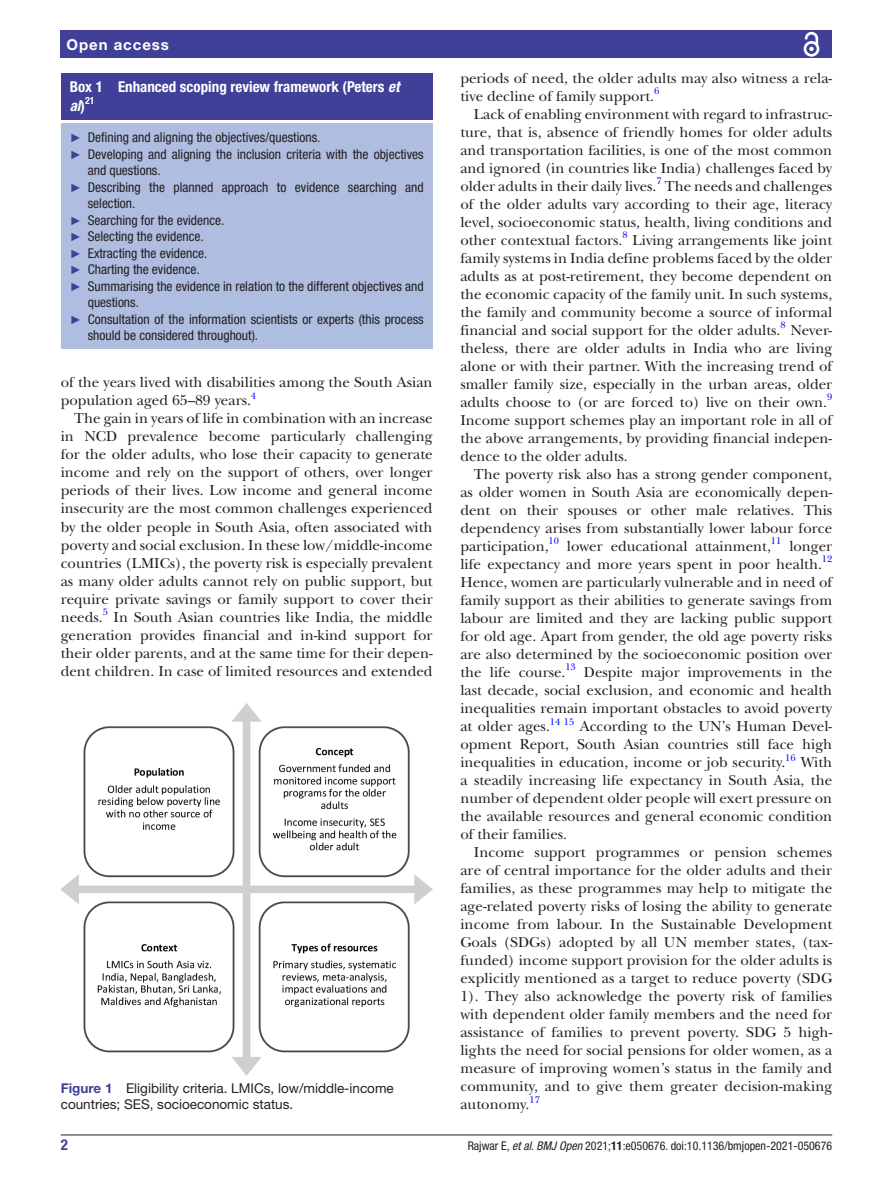
<style>
.page{position:relative;width:893px;height:1191px;background:#fff}
.page>*{position:absolute;margin:0;border:0;box-sizing:border-box;transform-origin:0 0}
.t1{font:15px/18px "New Baskerville";color:#231f20;text-align:justify}
.t2{font:700 condensed 15px/18px "Helvetica Neue LT Std";color:#fff}
.t3{font:700 15px "Helvetica Neue LT Std";letter-spacing:.065em;color:#fff}
.t4{font:700 condensed 15px "Helvetica Neue LT Std";color:#414099}
.t5{font:condensed 13.5px "Helvetica Neue LT Std";color:#231f20}
.t6{font:13.5px/16.2px "Helvetica Neue LT Std";color:#231f20}
.t7{font:condensed 12px "Helvetica Neue LT Std";color:#231f20}
.t8{font:9.9px "New Baskerville";color:#00f}
.t9{font:700 condensed 9.9px "Helvetica Neue LT Std";color:#fff}
.s1{font-style:italic}
.s2{font-family:"Arial";font-stretch:normal;font-size:12px;color:#414099}
.s3{font-weight:700;color:#414099}
.s4{font-weight:700}
</style>
<div class="page">
<hr style="left:61px;top:1134px;width:771px;height:1px;background:#231f20">
<div style="left:61px;top:31px;width:771px;height:27px;background:#414099"></div>
<svg style="left:803px;top:31px;width:17px;height:26px"></svg>
<div style="left:61px;top:73px;width:372px;height:46px;background:#414099"></div>
<div style="left:61px;top:124px;width:372px;height:225px;background:#afbde1"></div>
<img style="left:61px;top:703px;width:372px;height:372px">
<p class="t3" style="left:66px;top:35px;width:104px">Open access</p>
<p class="t2" style="left:70px;top:78px;width:331px">Box 1 Enhanced scoping review framework (Peters <span class="s1">et al</span>)</p>
<p class="t9" style="left:85px;top:94px;width:11px">21</p>
<p class="t5" style="left:70px;top:130px;width:252px"><span class="s2">►</span> Defining and aligning the objectives/questions.</p>
<p class="t5" style="left:70px;top:146px;width:355px"><span class="s2">►</span> Developing and aligning the inclusion criteria with the objectives</p>
<p class="t5" style="left:88px;top:163px;width:74px">and questions.</p>
<p class="t5" style="left:70px;top:179px;width:355px"><span class="s2">►</span> Describing the planned approach to evidence searching and</p>
<p class="t5" style="left:88px;top:196px;width:49px">selection.</p>
<p class="t5" style="left:70px;top:212px;width:156px"><span class="s2">►</span> Searching for the evidence.</p>
<p class="t5" style="left:70px;top:229px;width:135px"><span class="s2">►</span> Selecting the evidence.</p>
<p class="t5" style="left:70px;top:245px;width:139px"><span class="s2">►</span> Extracting the evidence.</p>
<p class="t5" style="left:70px;top:262px;width:131px"><span class="s2">►</span> Charting the evidence.</p>
<p class="t5" style="left:70px;top:278px;width:355px"><span class="s2">►</span> Summarising the evidence in relation to the different objectives and</p>
<p class="t5" style="left:88px;top:295px;width:53px">questions.</p>
<p class="t5" style="left:70px;top:311px;width:355px"><span class="s2">►</span> Consultation of the information scientists or experts (this process</p>
<p class="t5" style="left:88px;top:328px;width:172px">should be considered throughout).</p>
<p class="t1" style="left:61px;top:374px;width:373px">of the years lived with disabilities among the South Asian population aged 65–89 years.</p>
<p class="t8" style="left:251px;top:390px;width:7px">4</p>
<p class="t1" style="left:61px;top:410px;width:373px;text-indent:14px">The gain in years of life in combination with an increase in NCD prevalence become particularly challenging for the older adults, who lose their capacity to generate income and rely on the support of others, over longer periods of their lives. Low income and general income insecurity are the most common challenges experienced by the older people in South Asia, often associated with poverty and social exclusion. In these low/middle-income countries (LMICs), the poverty risk is especially prevalent as many older adults cannot rely on public support, but require private savings or family support to cover their needs.</p>
<p class="t8" style="left:103px;top:606px;width:7px">5</p>
<p class="t1" style="left:61px;top:608px;width:373px;text-indent:53px">In South Asian countries like India, the middle generation provides financial and in-kind support for their older parents, and at the same time for their depen&shy;dent children. In case of limited resources and extended</p>
<p class="t6" style="left:61px;top:1080px;width:335px"><span class="s3">Figure 1</span> Eligibility criteria. LMICs, low/middle-income countries; SES, socioeconomic status.</p>
<p class="t1" style="left:460px;top:69px;width:373px">periods of need, the older adults may also witness a rela&shy;tive decline of family support.</p>
<p class="t8" style="left:654px;top:85px;width:7px">6</p>
<p class="t1" style="left:460px;top:105px;width:373px;text-indent:14px">Lack of enabling environment with regard to infrastruc&shy;ture, that is, absence of friendly homes for older adults and transportation facilities, is one of the most common and ignored (in countries like India) challenges faced by older adults in their daily lives.</p>
<p class="t8" style="left:656px;top:175px;width:7px">7</p>
<p class="t1" style="left:460px;top:177px;width:373px;text-indent:204px">The needs and challenges of the older adults vary according to their age, literacy level, socioeconomic status, health, living conditions and other contextual factors.</p>
<p class="t8" style="left:622px;top:229px;width:7px">8</p>
<p class="t1" style="left:460px;top:231px;width:373px;text-indent:172px">Living arrangements like joint family systems in India define problems faced by the older adults as at post-retirement, they become dependent on the economic capacity of the family unit. In such systems, the family and community become a source of informal financial and social support for the older adults.</p>
<p class="t8" style="left:780px;top:319px;width:7px">8</p>
<p class="t1" style="left:460px;top:321px;width:373px;text-indent:330px">Never&shy;theless, there are older adults in India who are living alone or with their partner. With the increasing trend of smaller family size, especially in the urban areas, older adults choose to (or are forced to) live on their own.</p>
<p class="t8" style="left:827px;top:391px;width:7px">9</p>
<p class="t1" style="left:460px;top:411px;width:373px">Income support schemes play an important role in all of the above arrangements, by providing financial indepen&shy;dence to the older adults.</p>
<p class="t1" style="left:460px;top:465px;width:373px;text-indent:14px">The poverty risk also has a strong gender component, as older women in South Asia are economically depen&shy;dent on their spouses or other male relatives. This dependency arises from substantially lower labour force participation,<sup>10</sup></p>
<p class="t1" style="left:567px;top:537px;width:205px">lower educational attainment,</p>
<p class="t8" style="left:771px;top:535px;width:12px">11</p>
<p class="t1" style="left:460px;top:537px;width:373px;text-indent:329px">longer life expectancy and more years spent in poor health.</p>
<p class="t8" style="left:822px;top:553px;width:12px">12</p>
<p class="t1" style="left:460px;top:573px;width:373px">Hence, women are particularly vulnerable and in need of family support as their abilities to generate savings from labour are limited and they are lacking public support for old age. Apart from gender, the old age poverty risks are also determined by the socioeconomic position over the life course.</p>
<p class="t8" style="left:565px;top:661px;width:12px">13</p>
<p class="t1" style="left:460px;top:663px;width:373px;text-indent:124px">Despite major improvements in the last decade, social exclusion, and economic and health inequalities remain important obstacles to avoid poverty at older ages.</p>
<p class="t8" style="left:550px;top:715px;width:26px">14 15</p>
<p class="t1" style="left:460px;top:717px;width:373px;text-indent:119px">According to the UN’s Human Devel&shy;opment Report, South Asian countries still face high inequalities in education, income or job security.</p>
<p class="t8" style="left:785px;top:751px;width:12px">16</p>
<p class="t1" style="left:460px;top:753px;width:373px;text-indent:340px">With a steadily increasing life expectancy in South Asia, the number of dependent older people will exert pressure on the available resources and general economic condition of their families.</p>
<p class="t1" style="left:460px;top:843px;width:373px;text-indent:14px">Income support programmes or pension schemes are of central importance for the older adults and their families, as these programmes may help to mitigate the age-related poverty risks of losing the ability to generate income from labour. In the Sustainable Development Goals (SDGs) adopted by all UN member states, (tax&shy;funded) income support provision for the older adults is explicitly mentioned as a target to reduce poverty (SDG 1). They also acknowledge the poverty risk of families with dependent older family members and the need for assistance of families to prevent poverty. SDG 5 high&shy;lights the need for social pensions for older women, as a measure of improving women’s status in the family and community, and to give them greater decision-making autonomy.</p>
<p class="t8" style="left:530px;top:1093px;width:12px">17</p>
<p class="t4" style="left:61px;top:1135px;width:9px">2</p>
<p class="t7" style="left:468px;top:1138px;width:366px">Rajwar E, <span class="s1">et al</span>. <span class="s1">BMJ Open</span> 2021;<span class="s4">11</span>:e050676. doi:10.1136/bmjopen-2021-050676</p>
</div>
